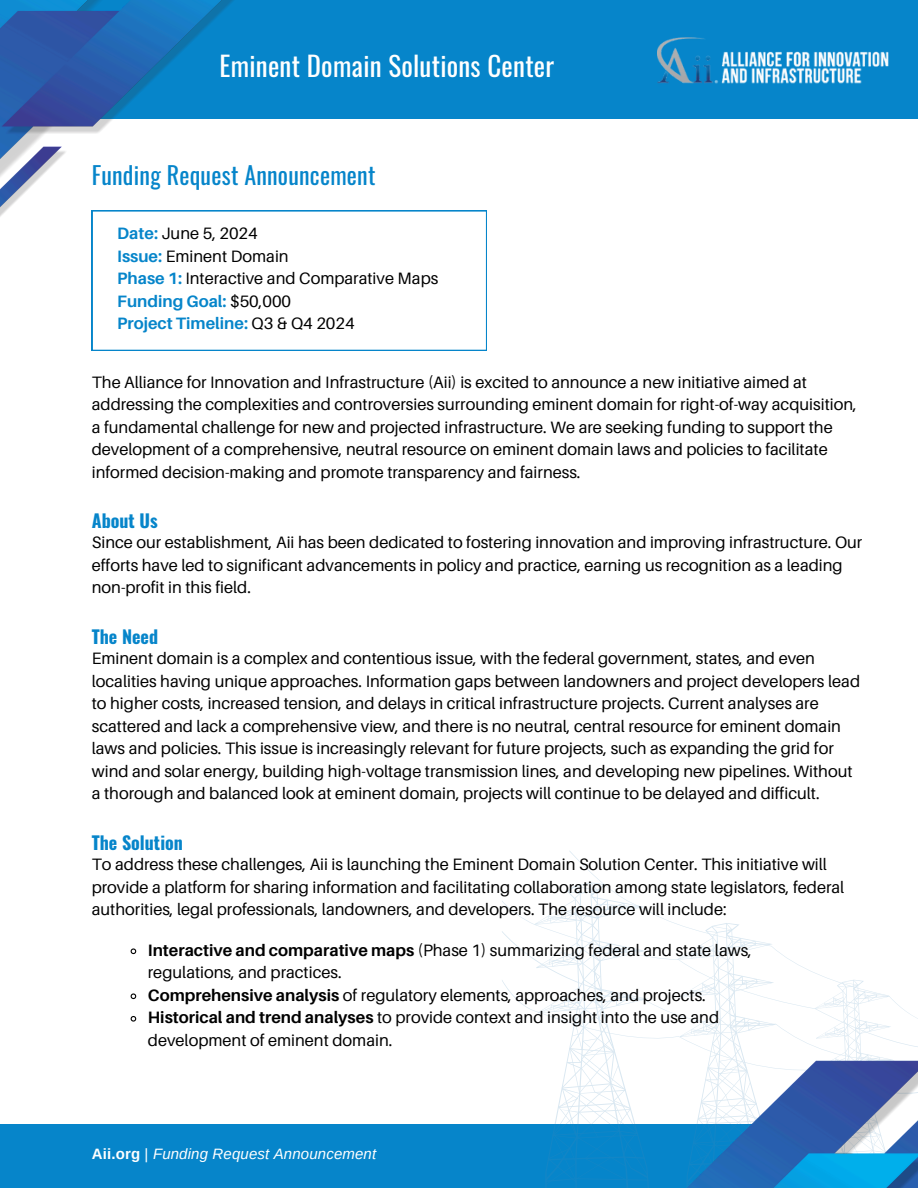
<style>
.page{position:relative;width:918px;height:1188px;background:#fff}
.page>*{position:absolute;margin:0;border:0;box-sizing:border-box;transform-origin:0 0}
.t1{font:27px "Oswald";letter-spacing:.01em;color:#fff}
.t2{font:24px "Oswald";letter-spacing:.01em;color:#0685ca}
.t3{font:700 18px "Oswald";color:#0685ca}
.t4{font:16.5px/22.5px "Aileron";color:#000}
.t5{font:700 16.5px "Aileron";color:#0685ca}
.t6{font:italic 15px "Arimo";letter-spacing:.01em;color:#fff}
.s1{font-weight:700;color:#0685ca}
.s2{font-weight:400;color:#000}
.s3{font-weight:700}
.s4{font-weight:700;font-style:normal}
.s5{font-style:normal}
</style>
<div class="page">
<div style="left:0;top:0;width:918px;height:119px;background:#0685ca"></div>
<img style="left:0;top:0;width:234px;height:304px">
<div style="left:0;top:1124px;width:768px;height:64px;background:#0685ca"></div>
<svg style="left:569px;top:851px;width:57px;height:49px"></svg>
<svg style="left:502px;top:900px;width:237px;height:31px"></svg>
<svg style="left:502px;top:931px;width:328px;height:48px"></svg>
<svg style="left:502px;top:979px;width:416px;height:57px"></svg>
<img style="left:556px;top:1036px;width:362px;height:152px">
<img style="left:658px;top:37px;width:231px;height:47px">
<svg style="left:92px;top:210px;width:395px;height:141px"></svg>
<svg style="left:130px;top:948px;width:7px;height:7px"></svg>
<svg style="left:130px;top:993px;width:7px;height:7px"></svg>
<svg style="left:130px;top:1016px;width:7px;height:6px"></svg>
<p class="t1" style="left:220px;top:45px;width:336px">Eminent Domain Solutions Center</p>
<p class="t2" style="left:92px;top:156px;width:285px">Funding Request Announcement</p>
<h2 class="t4" style="left:117px;top:222px;width:142px"><span class="s1">Date:</span> June 5, 2024</h2>
<p class="t4" style="left:117px;top:244px;width:173px"><span class="s1">Issue:</span> Eminent Domain</p>
<p class="t4" style="left:117px;top:267px;width:323px"><span class="s1">Phase 1:</span> Interactive and Comparative Maps</p>
<p class="t5" style="left:117px;top:291px;width:175px">Funding Goal: <span class="s2">$50,000</span></p>
<p class="t5" style="left:117px;top:313px;width:239px">Project Timeline: <span class="s2">Q3 &amp; Q4 2024</span></p>
<p class="t4" style="left:92px;top:370px;width:767px">The Alliance for Innovation and Infrastructure (Aii) is excited to announce a new initiative aimed at addressing the complexities and controversies surrounding eminent domain for right-of-way acquisition, a fundamental challenge for new and projected infrastructure. We are seeking funding to support the development of a comprehensive, neutral resource on eminent domain laws and policies to facilitate informed decision-making and promote transparency and fairness.</p>
<p class="t3" style="left:92px;top:507px;width:67px">About Us</p>
<p class="t4" style="left:92px;top:531px;width:772px">Since our establishment, Aii has been dedicated to fostering innovation and improving infrastructure. Our efforts have led to significant advancements in policy and practice, earning us recognition as a leading non-profit in this field.</p>
<p class="t3" style="left:92px;top:623px;width:68px">The Need</p>
<p class="t4" style="left:92px;top:647px;width:770px">Eminent domain is a complex and contentious issue, with the federal government, states, and even localities having unique approaches. Information gaps between landowners and project developers lead to higher costs, increased tension, and delays in critical infrastructure projects. Current analyses are scattered and lack a comprehensive view, and there is no neutral, central resource for eminent domain laws and policies. This issue is increasingly relevant for future projects, such as expanding the grid for wind and solar energy, building high-voltage transmission lines, and developing new pipelines. Without a thorough and balanced look at eminent domain, projects will continue to be delayed and difficult.</p>
<p class="t3" style="left:92px;top:828px;width:93px">The Solution</p>
<p class="t4" style="left:92px;top:853px;width:754px">To address these challenges, Aii is launching the Eminent Domain Solution Center. This initiative will provide a platform for sharing information and facilitating collaboration among state legislators, federal authorities, legal professionals, landowners, and developers. The resource will include:</p>
<p class="t4" style="left:148px;top:938px;width:606px"><span class="s3">Interactive and comparative maps</span> (Phase 1) summarizing federal and state laws, regulations, and practices.</p>
<p class="t4" style="left:148px;top:983px;width:560px"><span class="s3">Comprehensive analysis</span> of regulatory elements, approaches, and projects.</p>
<p class="t4" style="left:148px;top:1006px;width:573px"><span class="s3">Historical and trend analyses</span> to provide context and insight into the use and development of eminent domain.</p>
<p class="t6" style="left:92px;top:1146px;width:286px"><span class="s4">Aii.org</span> <span class="s5">|</span> Funding Request Announcement</p>
</div>
